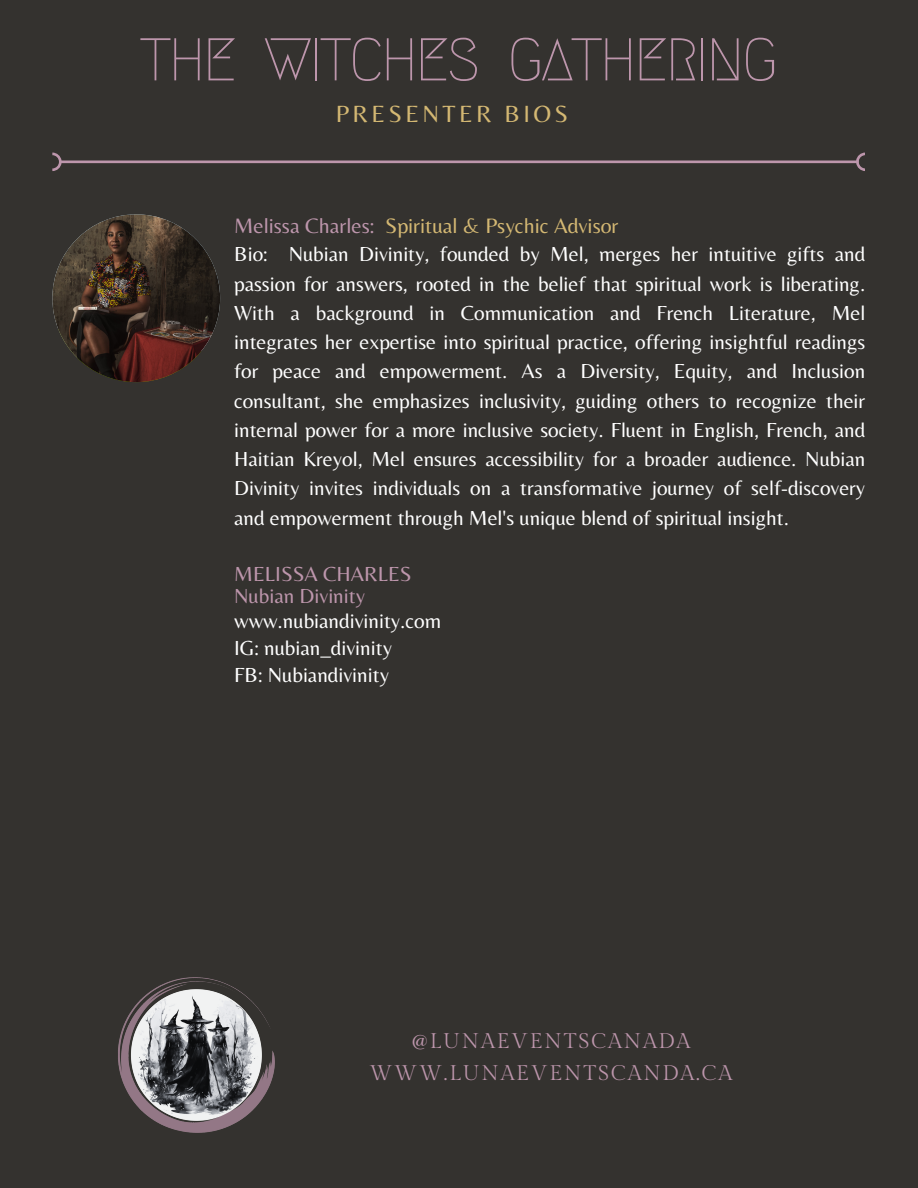
<style>
.page{position:relative;width:918px;height:1188px;background:#34322f}
.page>*{position:absolute;margin:0;border:0;box-sizing:border-box;transform-origin:0 0}
.t1{font:60.15px "Megrim";letter-spacing:-.05em;color:#bd96ac}
.t2{font:24.45px "Belleza";letter-spacing:.135em;color:#d4b873}
.t3{font:21.75px "Belleza";color:#d4b873}
.t4{font:21.15px/29.2px "Belleza";color:#fff;text-align:justify}
.t5{font:21.15px "Gilda Display";letter-spacing:.085em;color:#bd96ac}
.t6{font:21.15px "Belleza";color:#bd96ac}
.s1{color:#bd96ac}
</style>
<div class="page">
<svg style="left:52px;top:153px;width:813px;height:18px"></svg>
<img style="left:52px;top:214px;width:168px;height:168px;border-radius:50%">
<img style="left:118px;top:977px;width:157px;height:156px">
<p class="t1" style="left:140px;top:27px;width:640px">THE WITCHES GATHERING</p>
<p class="t2" style="left:336px;top:100px;width:234px">PRESENTER BIOS</p>
<p class="t3" style="left:234px;top:213px;width:386px"><span class="s1">Melissa Charles:</span> Spiritual &amp; Psychic Advisor</p>
<p class="t4" style="left:234px;top:239px;width:633px">Bio: Nubian Divinity, founded by Mel, merges her intuitive gifts and passion for answers, rooted in the belief that spiritual work is liberating.<br>With a background in Communication and French Literature, Mel integrates her expertise into spiritual practice, offering insightful readings for peace and empowerment. As a Diversity, Equity, and Inclusion consultant, she emphasizes inclusivity, guiding others to recognize their internal power for a more inclusive society. Fluent in English, French, and Haitian Kreyol, Mel ensures accessibility for a broader audience. Nubian Divinity invites individuals on a transformative journey of self-discovery and empowerment through Mel's unique blend of spiritual insight.</p>
<p class="t6" style="left:234px;top:561px;width:179px">MELISSA CHARLES</p>
<p class="t6" style="left:234px;top:584px;width:132px">Nubian Divinity</p>
<p class="t4" style="left:234px;top:606px;width:209px">www.nubiandivinity.com</p>
<p class="t4" style="left:234px;top:633px;width:159px">IG: nubian_divinity</p>
<p class="t4" style="left:234px;top:660px;width:156px">FB: Nubiandivinity</p>
<p class="t5" style="left:411px;top:1030px;width:281px">@LUNAEVENTSCANADA</p>
<p class="t5" style="left:369px;top:1061px;width:364px">WWW.LUNAEVENTSCANDA.CA</p>
</div>
